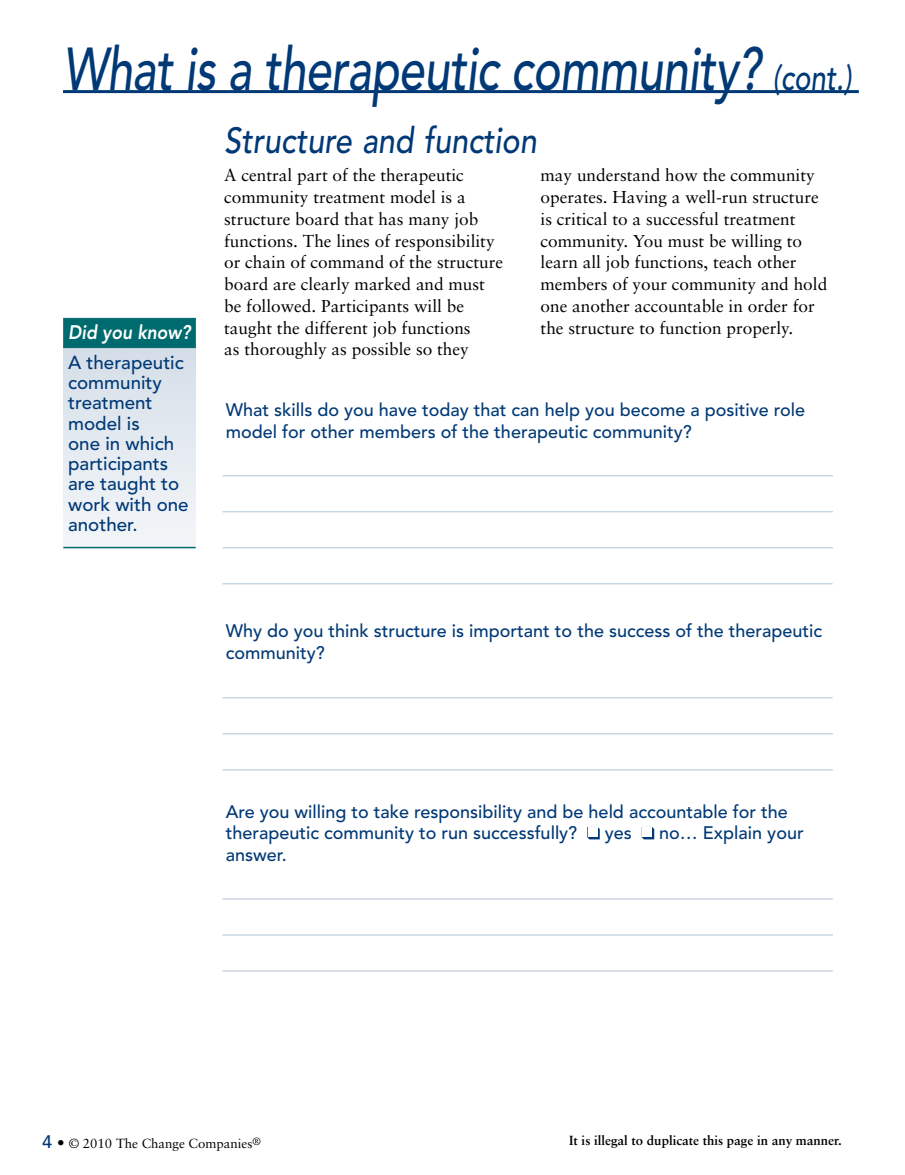
<style>
.page{position:relative;width:905px;height:1175px;background:#fff}
.page>*{position:absolute;margin:0;border:0;box-sizing:border-box;transform-origin:0 0}
.t1{font:italic 500 60px "Avenir LT Std";letter-spacing:-.01em;color:#003976;scale:.77 1}
.t2{font:italic 500 36px "Avenir LT Std";color:#003976;scale:.85 1}
.t3{font:italic 800 19.5px "Avenir LT Std";color:#fff;scale:.9 1}
.t4{font:500 18.75px/20.2px "Avenir LT Std";color:#003976}
.t5{font:500 18px/21.8px "Avenir LT Std";color:#003976}
.t6{font:17.25px/21.8px "Sabon";color:#000}
.t7{font:700 13.2px "Sabon";color:#000}
.t8{font:13.2px "Sabon";color:#000}
.s1{font-size:36px}
.s2{font-family:"Avenir LT Std";font-weight:500;font-size:18px;color:#003976}
.s3{font-family:"Avenir LT Std";font-weight:500;font-size:15px}
</style>
<div class="page">
<div style="left:63px;top:345px;width:132px;height:202px;background:linear-gradient(to bottom,#d5dee8,#f3f6f9)"></div>
<hr style="left:63px;top:90px;width:795px;height:3px;background:#003976">
<svg style="left:587px;top:827px;width:12px;height:12px"></svg>
<div style="left:588px;top:827px;width:9px;height:10px;background:#fff"></div>
<svg style="left:641px;top:827px;width:13px;height:12px"></svg>
<div style="left:642px;top:827px;width:10px;height:10px;background:#fff"></div>
<hr style="left:222px;top:475px;width:610px;height:1px;background:#b3c3d6">
<hr style="left:222px;top:511px;width:610px;height:1px;background:#b3c3d6">
<hr style="left:222px;top:547px;width:610px;height:1px;background:#b3c3d6">
<hr style="left:222px;top:697px;width:610px;height:1px;background:#b3c3d6">
<hr style="left:222px;top:733px;width:610px;height:1px;background:#b3c3d6">
<hr style="left:222px;top:769px;width:610px;height:1px;background:#b3c3d6">
<hr style="left:222px;top:898px;width:610px;height:1px;background:#b3c3d6">
<hr style="left:222px;top:934px;width:610px;height:1px;background:#b3c3d6">
<hr style="left:222px;top:970px;width:610px;height:1px;background:#b3c3d6">
<hr style="left:222px;top:583px;width:610px;height:1px;background:#b3c3d6">
<hr style="left:63px;top:547px;width:133px;height:1px;background:#006b6e">
<div style="left:63px;top:318px;width:133px;height:30px;background:#006b6e;border:1px solid #006b6e"></div>
<h1 class="t1" style="left:63px;top:35px;width:1025px">What is a therapeutic community? <span class="s1">(cont.)</span></h1>
<p class="t3" style="left:68px;top:321px;width:138px">Did you know?</p>
<p class="t4" style="left:68px;top:352px;width:122px">A therapeutic community treatment model is<br>one in which participants are taught to work with one another.</p>
<h2 class="t2" style="left:224px;top:120px;width:369px">Structure and function</h2>
<p class="t6" style="left:224px;top:164px;width:280px">A central part of the therapeutic community treatment model is a structure board that has many job functions. The lines of responsibility or chain of command of the structure board are clearly marked and must be followed. Participants will be taught the different job functions<br>as thoroughly as possible so they</p>
<p class="t6" style="left:540px;top:164px;width:288px">may understand how the community operates. Having a well-run structure is critical to a successful treatment community. You must be willing to learn all job functions, teach other members of your community and hold one another accountable in order for the structure to function properly.</p>
<p class="t5" style="left:226px;top:399px;width:581px">What skills do you have today that can help you become a positive role model for other members of the therapeutic community?</p>
<p class="t5" style="left:226px;top:620px;width:598px">Why do you think structure is important to the success of the therapeutic community?</p>
<p class="t5" style="left:226px;top:801px;width:563px">Are you willing to take responsibility and be held accountable for the therapeutic community to run successfully?</p>
<p class="t5" style="left:604px;top:822px;width:28px">yes</p>
<p class="t5" style="left:659px;top:822px;width:146px">no… Explain your</p>
<p class="t5" style="left:226px;top:844px;width:63px">answer.</p>
<p class="t8" style="left:42px;top:1135px;width:220px"><span class="s2">4</span> <span class="s3">•</span> © 2010 The Change Companies<sup>®</sup></p>
<p class="t7" style="left:569px;top:1132px;width:274px">It is illegal to duplicate this page in any manner.</p>
</div>
